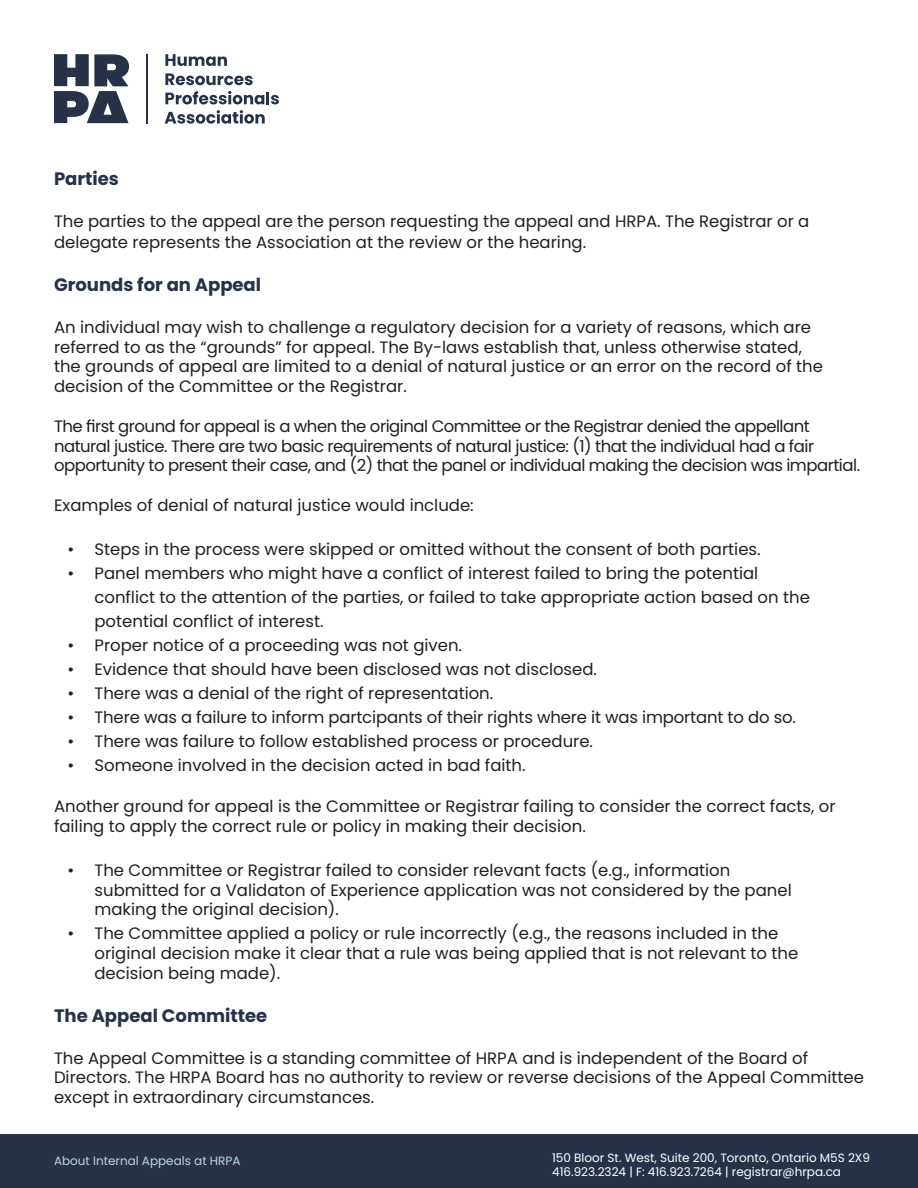
<style>
.page{position:relative;width:918px;height:1188px;background:#fff}
.page>*{position:absolute;margin:0;border:0;box-sizing:border-box;transform-origin:0 0}
.t1{font:700 18px "Poppins";color:#273249}
.t2{font:16.5px/19.8px "Poppins";color:#231f20}
.t3{font:16.5px/19.8px "Poppins";letter-spacing:-.03em;color:#231f20}
.t4{font:12px/14.4px "Poppins";color:#fff}
.t5{font:12px "Poppins";color:#b6dad6}
</style>
<div class="page">
<svg style="left:54px;top:54px;width:76px;height:69px"></svg>
<svg style="left:165px;top:54px;width:62px;height:12px"></svg>
<svg style="left:165px;top:73px;width:88px;height:12px"></svg>
<svg style="left:165px;top:91px;width:114px;height:13px"></svg>
<svg style="left:165px;top:110px;width:100px;height:14px"></svg>
<hr style="left:146px;top:54px;width:1px;height:70px;background:#273249">
<div style="left:0;top:1134px;width:918px;height:54px;background:#273249"></div>
<p class="t1" style="left:54px;top:168px;width:66px">Parties</p>
<p class="t2" style="left:54px;top:210px;width:757px;line-height:21.6px">The parties to the appeal are the person requesting the appeal and HRPA. The Registrar or a delegate represents the Association at the review or the hearing.</p>
<p class="t1" style="left:54px;top:275px;width:209px">Grounds for an Appeal</p>
<p class="t2" style="left:54px;top:317px;width:771px">An individual may wish to challenge a regulatory decision for a variety of reasons, which are referred to as the “grounds” for appeal. The By-laws establish that, unless otherwise stated, the grounds of appeal are limited to a denial of natural justice or an error on the record of the decision of the Committee or the Registrar.</p>
<p class="t3" style="left:54px;top:416px;width:808px">The first ground for appeal is a when the original Committee or the Registrar denied the appellant natural justice. There are two basic requirements of natural justice: (1) that the individual had a fair opportunity to present their case, and (2) that the panel or individual making the decision was impartial.</p>
<p class="t2" style="left:54px;top:495px;width:421px">Examples of denial of natural justice would include:</p>
<p class="t2" style="left:68px;top:539px;width:695px">• Steps in the process were skipped or omitted without the consent of both parties.</p>
<p class="t2" style="left:95px;top:561px;width:717px;line-height:24px;text-indent:-27px">• Panel members who might have a conflict of interest failed to bring the potential conflict to the attention of the parties, or failed to take appropriate action based on the potential conflict of interest.</p>
<p class="t2" style="left:68px;top:635px;width:396px">• Proper notice of a proceeding was not given.</p>
<p class="t2" style="left:68px;top:659px;width:531px">• Evidence that should have been disclosed was not disclosed.</p>
<p class="t2" style="left:68px;top:683px;width:427px">• There was a denial of the right of representation.</p>
<p class="t2" style="left:68px;top:707px;width:730px">• There was a failure to inform partcipants of their rights where it was important to do so.</p>
<p class="t2" style="left:68px;top:731px;width:527px">• There was failure to follow established process or procedure.</p>
<p class="t2" style="left:68px;top:755px;width:460px">• Someone involved in the decision acted in bad faith.</p>
<p class="t2" style="left:54px;top:797px;width:783px">Another ground for appeal is the Committee or Registrar failing to consider the correct facts, or failing to apply the correct rule or policy in making their decision.</p>
<p class="t2" style="left:95px;top:860px;width:699px;text-indent:-27px">• The Committee or Registrar failed to consider relevant facts (e.g., information submitted for a Validaton of Experience application was not considered by the panel making the original decision).</p>
<p class="t2" style="left:95px;top:924px;width:705px;text-indent:-27px">• The Committee applied a policy or rule incorrectly (e.g., the reasons included in the original decision make it clear that a rule was being applied that is not relevant to the decision being made).</p>
<p class="t1" style="left:54px;top:1005px;width:215px">The Appeal Committee</p>
<p class="t2" style="left:54px;top:1048px;width:811px">The Appeal Committee is a standing committee of HRPA and is independent of the Board of<br>Directors. The HRPA Board has no authority to review or reverse decisions of the Appeal Committee except in extraordinary circumstances.</p>
<p class="t5" style="left:54px;top:1154px;width:188px">About Internal Appeals at HRPA</p>
<p class="t4" style="left:552px;top:1150px;width:319px">150 Bloor St. West, Suite 200, Toronto, Ontario M5S 2X9<br>416.923.2324 | F: 416.923.7264 | registrar@hrpa.ca</p>
</div>
